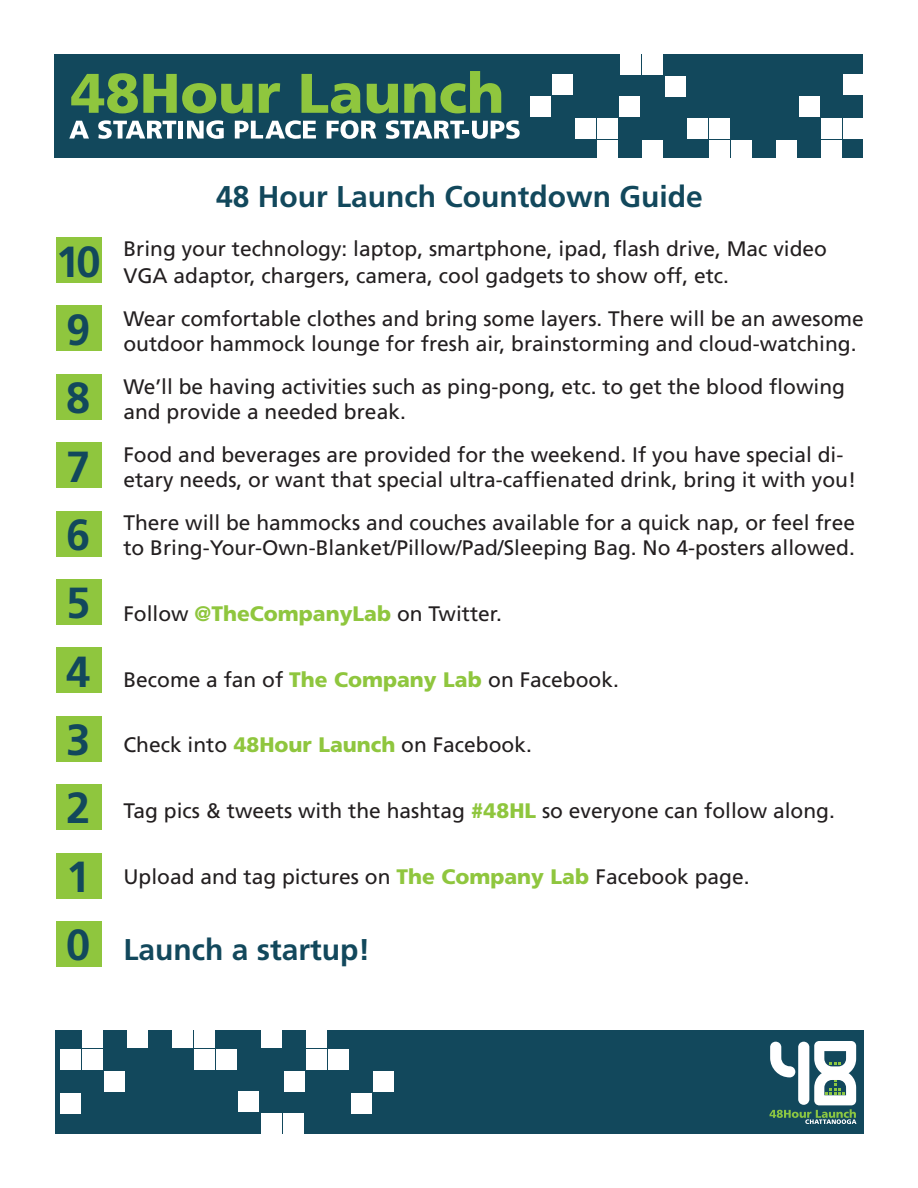
<style>
.page{position:relative;width:918px;height:1188px;background:#fff}
.page>*{position:absolute;margin:0;border:0;box-sizing:border-box;transform-origin:0 0}
.t1{font:700 43.5px "Frutiger";color:#12485c}
.t2{font:700 30px "Frutiger";color:#12485c}
.t3{font:21px/25.2px "Frutiger";color:#231f20}
.s1{font-weight:900;color:#8fc63e}
</style>
<div class="page">
<div style="left:56px;top:305px;width:46px;height:46px;background:#8fc63e"></div>
<div style="left:56px;top:237px;width:46px;height:46px;background:#8fc63e"></div>
<div style="left:56px;top:374px;width:46px;height:46px;background:#8fc63e"></div>
<div style="left:56px;top:442px;width:46px;height:46px;background:#8fc63e"></div>
<div style="left:56px;top:511px;width:46px;height:45px;background:#8fc63e"></div>
<div style="left:56px;top:579px;width:46px;height:46px;background:#8fc63e"></div>
<div style="left:56px;top:647px;width:46px;height:46px;background:#8fc63e"></div>
<div style="left:56px;top:716px;width:46px;height:46px;background:#8fc63e"></div>
<div style="left:56px;top:784px;width:46px;height:46px;background:#8fc63e"></div>
<div style="left:56px;top:853px;width:46px;height:45px;background:#8fc63e"></div>
<div style="left:56px;top:921px;width:46px;height:46px;background:#8fc63e"></div>
<div style="left:55px;top:55px;width:808px;height:103px;background:#12485c"></div>
<svg style="left:71px;top:73px;width:181px;height:40px"></svg>
<svg style="left:259px;top:83px;width:21px;height:30px"></svg>
<svg style="left:302px;top:74px;width:59px;height:39px"></svg>
<svg style="left:367px;top:84px;width:31px;height:29px"></svg>
<svg style="left:404px;top:71px;width:97px;height:42px"></svg>
<svg style="left:69px;top:121px;width:20px;height:18px"></svg>
<svg style="left:98px;top:120px;width:78px;height:19px"></svg>
<hr style="left:179px;top:121px;width:4px;height:18px;background:#fff">
<svg style="left:187px;top:120px;width:37px;height:19px"></svg>
<svg style="left:235px;top:120px;width:81px;height:19px"></svg>
<svg style="left:327px;top:120px;width:49px;height:19px"></svg>
<svg style="left:386px;top:120px;width:134px;height:19px"></svg>
<div style="left:844px;top:74px;width:20px;height:20px;background:#fff"></div>
<div style="left:799px;top:96px;width:20px;height:20px;background:#fff"></div>
<div style="left:709px;top:118px;width:21px;height:20px;background:#fff"></div>
<div style="left:643px;top:54px;width:20px;height:20px;background:#fff"></div>
<div style="left:821px;top:118px;width:21px;height:20px;background:#fff"></div>
<div style="left:844px;top:118px;width:20px;height:20px;background:#fff"></div>
<div style="left:709px;top:140px;width:21px;height:20px;background:#fff"></div>
<div style="left:732px;top:140px;width:20px;height:20px;background:#fff"></div>
<div style="left:665px;top:76px;width:20px;height:20px;background:#fff"></div>
<div style="left:777px;top:140px;width:20px;height:20px;background:#fff"></div>
<div style="left:821px;top:140px;width:21px;height:20px;background:#fff"></div>
<div style="left:687px;top:118px;width:20px;height:20px;background:#fff"></div>
<div style="left:620px;top:54px;width:21px;height:20px;background:#fff"></div>
<div style="left:642px;top:140px;width:20px;height:20px;background:#fff"></div>
<div style="left:597px;top:118px;width:21px;height:20px;background:#fff"></div>
<div style="left:597px;top:140px;width:21px;height:20px;background:#fff"></div>
<div style="left:620px;top:96px;width:20px;height:20px;background:#fff"></div>
<div style="left:575px;top:118px;width:20px;height:20px;background:#fff"></div>
<div style="left:530px;top:96px;width:20px;height:20px;background:#fff"></div>
<div style="left:552px;top:74px;width:21px;height:20px;background:#fff"></div>
<div style="left:56px;top:1030px;width:808px;height:104px;background:#12485c"></div>
<div style="left:60px;top:1094px;width:20px;height:20px;background:#fff"></div>
<div style="left:105px;top:1072px;width:20px;height:20px;background:#fff"></div>
<div style="left:194px;top:1050px;width:21px;height:20px;background:#fff"></div>
<div style="left:261px;top:1114px;width:20px;height:20px;background:#fff"></div>
<div style="left:82px;top:1050px;width:21px;height:20px;background:#fff"></div>
<div style="left:60px;top:1050px;width:20px;height:20px;background:#fff"></div>
<div style="left:194px;top:1028px;width:21px;height:20px;background:#fff"></div>
<div style="left:172px;top:1028px;width:20px;height:20px;background:#fff"></div>
<div style="left:239px;top:1092px;width:20px;height:20px;background:#fff"></div>
<div style="left:127px;top:1028px;width:20px;height:20px;background:#fff"></div>
<div style="left:82px;top:1028px;width:21px;height:20px;background:#fff"></div>
<div style="left:217px;top:1050px;width:20px;height:20px;background:#fff"></div>
<div style="left:283px;top:1114px;width:21px;height:20px;background:#fff"></div>
<div style="left:262px;top:1028px;width:20px;height:20px;background:#fff"></div>
<div style="left:306px;top:1050px;width:21px;height:20px;background:#fff"></div>
<div style="left:306px;top:1028px;width:21px;height:20px;background:#fff"></div>
<div style="left:284px;top:1072px;width:20px;height:20px;background:#fff"></div>
<div style="left:329px;top:1050px;width:20px;height:20px;background:#fff"></div>
<div style="left:374px;top:1072px;width:20px;height:20px;background:#fff"></div>
<div style="left:351px;top:1094px;width:21px;height:20px;background:#fff"></div>
<svg style="left:769px;top:1041px;width:88px;height:83px"></svg>
<p class="t1" style="left:56px;top:236px;width:46px">10</p>
<p class="t1" style="left:66px;top:304px;width:26px">9</p>
<p class="t1" style="left:66px;top:373px;width:26px">8</p>
<p class="t1" style="left:66px;top:441px;width:26px">7</p>
<p class="t1" style="left:66px;top:509px;width:26px">6</p>
<p class="t1" style="left:66px;top:578px;width:26px">5</p>
<p class="t1" style="left:66px;top:646px;width:26px">4</p>
<p class="t1" style="left:66px;top:714px;width:26px">3</p>
<p class="t1" style="left:66px;top:783px;width:26px">2</p>
<p class="t1" style="left:66px;top:851px;width:26px">1</p>
<p class="t1" style="left:66px;top:919px;width:26px">0</p>
<p class="t2" style="left:216px;top:179px;width:488px">48 Hour Launch Countdown Guide</p>
<p class="t3" style="left:123px;top:235px;width:705px;line-height:27px">Bring your technology: laptop, smartphone, ipad, flash drive, Mac video<br>VGA adaptor, chargers, camera, cool gadgets to show off, etc.</p>
<p class="t3" style="left:123px;top:306px;width:742px">Wear comfortable clothes and bring some layers. There will be an awesome outdoor hammock lounge for fresh air, brainstorming and cloud-watching.</p>
<p class="t3" style="left:123px;top:374px;width:723px">We’ll be having activities such as ping-pong, etc. to get the blood flowing and provide a needed break.</p>
<p class="t3" style="left:123px;top:442px;width:734px">Food and beverages are provided for the weekend. If you have special di&shy;etary needs, or want that special ultra-caffienated drink, bring it with you!</p>
<p class="t3" style="left:123px;top:510px;width:733px">There will be hammocks and couches available for a quick nap, or feel free to Bring-Your-Own-Blanket/Pillow/Pad/Sleeping Bag. No 4-posters allowed.</p>
<p class="t3" style="left:123px;top:601px;width:380px">Follow <span class="s1">@TheCompanyLab</span> on Twitter.</p>
<p class="t3" style="left:123px;top:666px;width:497px">Become a fan of <span class="s1">The Company Lab</span> on Facebook.</p>
<p class="t3" style="left:123px;top:732px;width:410px">Check into <span class="s1">48Hour Launch</span> on Facebook.</p>
<p class="t3" style="left:123px;top:798px;width:713px">Tag pics &amp; tweets with the hashtag <span class="s1">#48HL</span> so everyone can follow along.</p>
<p class="t3" style="left:123px;top:864px;width:628px">Upload and tag pictures on <span class="s1">The Company Lab</span> Facebook page.</p>
<p class="t2" style="left:123px;top:932px;width:248px">Launch a startup!</p>
</div>
